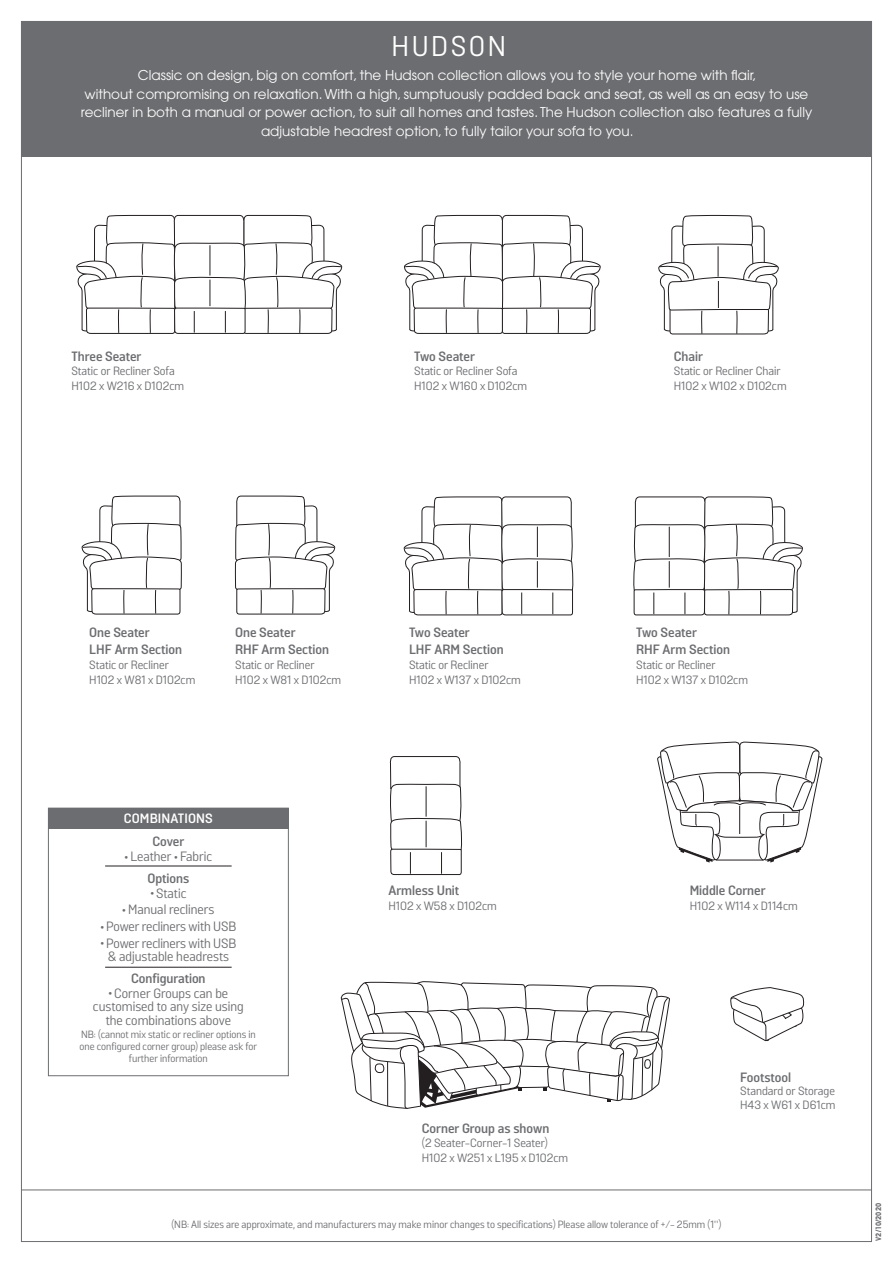
<style>
.page{position:relative;width:893px;height:1263px;background:#fff}
.page>*{position:absolute;margin:0;border:0;box-sizing:border-box;transform-origin:0 0}
.t1{font:28.5px "Argos";letter-spacing:.09em;color:#fff}
.t2{font:13.5px/18.8px "Avant Garde";color:#fff;text-align:center}
.t3{font:700 13.5px/16.5px "Argos";color:#6c6d70}
.t4{font:13.5px/13.5px "Argos";color:#6c6d70;text-align:center}
.t5{font:700 13.5px "Argos";letter-spacing:.01em;color:#fff}
.t6{font:12px/15px "Argos";color:#6c6d70}
.t7{font:10.5px/12px "Argos";color:#6c6d70;text-align:center}
.t8{font:700 condensed 7.5px "Avant Garde";color:#6c6d70}
.s1{font-family:"VAG Rounded";font-weight:900;font-size:7.5px}
.s2{font-weight:700}
</style>
<div class="page">
<hr style="left:21px;top:1190px;width:851px;height:1px;background:#6c6d70">
<div style="left:21px;top:21px;width:851px;height:135px;background:#6c6d70"></div>
<svg style="left:404px;top:215px;width:197px;height:119px"></svg>
<svg style="left:658px;top:215px;width:121px;height:119px"></svg>
<svg style="left:76px;top:215px;width:266px;height:119px"></svg>
<svg style="left:657px;top:742px;width:166px;height:121px"></svg>
<svg style="left:730px;top:987px;width:75px;height:54px"></svg>
<svg style="left:82px;top:496px;width:100px;height:118px"></svg>
<svg style="left:235px;top:496px;width:100px;height:118px"></svg>
<svg style="left:404px;top:496px;width:169px;height:119px"></svg>
<hr style="left:537px;top:527px;width:1px;height:30px;background:#231f20">
<svg style="left:633px;top:496px;width:170px;height:119px"></svg>
<hr style="left:669px;top:527px;width:1px;height:30px;background:#231f20">
<svg style="left:389px;top:756px;width:73px;height:119px"></svg>
<hr style="left:426px;top:786px;width:1px;height:31px;background:#231f20">
<svg style="left:341px;top:981px;width:329px;height:128px"></svg>
<div style="left:48px;top:808px;width:240px;height:268px;border:1px solid #6c6d70"></div>
<div style="left:48px;top:808px;width:240px;height:21px;background:#6c6d70"></div>
<hr style="left:105px;top:866px;width:127px;height:1px;background:#231f20">
<hr style="left:105px;top:967px;width:127px;height:1px;background:#231f20">
<h1 class="t1" style="left:391px;top:30px;width:116px">HUDSON</h1>
<p class="t2" style="left:81px;top:66px;width:733px">Classic on design, big on comfort, the Hudson collection allows you to style your home with flair,<br>without compromising on relaxation. With a high, sumptuously padded back and seat, as well as an easy to use recliner in both a manual or power action, to suit all homes and tastes. The Hudson collection also features a fully adjustable headrest option, to fully tailor your sofa to you.</p>
<p class="t3" style="left:71px;top:348px;width:72px">Three Seater</p>
<p class="t6" style="left:71px;top:363px;width:114px">Static or Recliner Sofa<br>H102 x W216 x D102cm</p>
<p class="t3" style="left:414px;top:348px;width:62px">Two Seater</p>
<p class="t6" style="left:414px;top:363px;width:115px">Static or Recliner Sofa<br>H102 x W160 x D102cm</p>
<p class="t3" style="left:674px;top:348px;width:31px">Chair</p>
<p class="t6" style="left:674px;top:363px;width:114px">Static or Recliner Chair<br>H102 x W102 x D102cm</p>
<p class="t3" style="left:89px;top:624px;width:94px">One Seater<br>LHF Arm Section</p>
<p class="t6" style="left:89px;top:657px;width:108px">Static or Recliner<br>H102 x W81 x D102cm</p>
<p class="t3" style="left:235px;top:624px;width:95px">One Seater<br>RHF Arm Section</p>
<p class="t6" style="left:235px;top:657px;width:108px">Static or Recliner<br>H102 x W81 x D102cm</p>
<p class="t3" style="left:409px;top:624px;width:96px">Two Seater<br>LHF ARM Section</p>
<p class="t6" style="left:409px;top:657px;width:113px">Static or Recliner<br>H102 x W137 x D102cm</p>
<p class="t3" style="left:636px;top:624px;width:95px">Two Seater<br>RHF Arm Section</p>
<p class="t6" style="left:636px;top:657px;width:113px">Static or Recliner<br>H102 x W137 x D102cm</p>
<p class="t5" style="left:124px;top:810px;width:91px">COMBINATIONS</p>
<p class="t3" style="left:152px;top:833px;width:33px">Cover</p>
<p class="t4" style="left:125px;top:846px;width:89px;line-height:21.5px"><span class="s1">•</span> Leather <span class="s1">•</span> Fabric<br><span class="s2">Options</span></p>
<p class="t4" style="left:150px;top:886px;width:38px"><span class="s1">•</span> Static</p>
<p class="t4" style="left:122px;top:903px;width:94px"><span class="s1">•</span> Manual recliners</p>
<p class="t4" style="left:101px;top:919px;width:137px"><span class="s1">•</span> Power recliners with USB</p>
<p class="t4" style="left:101px;top:936px;width:137px"><span class="s1">•</span> Power recliners with USB &amp; adjustable headrests</p>
<p class="t3" style="left:131px;top:970px;width:76px">Configuration</p>
<p class="t4" style="left:93px;top:986px;width:152px"><span class="s1">•</span> Corner Groups can be customised to any size using the combinations above</p>
<p class="t7" style="left:80px;top:1028px;width:179px">NB: (cannot mix static or recliner options in one configured corner group) please ask for further information</p>
<p class="t3" style="left:388px;top:881px;width:72px">Armless Unit</p>
<p class="t6" style="left:388px;top:898px;width:110px">H102 x W58 x D102cm</p>
<p class="t3" style="left:422px;top:1120px;width:129px">Corner Group as shown</p>
<p class="t6" style="left:422px;top:1135px;width:148px">(2 Seater-Corner-1 Seater)<br>H102 x W251 x L195 x D102cm</p>
<p class="t3" style="left:690px;top:881px;width:77px">Middle Corner</p>
<p class="t6" style="left:690px;top:898px;width:110px">H102 x W114 x D114cm</p>
<p class="t3" style="left:740px;top:1069px;width:52px">Footstool</p>
<p class="t6" style="left:740px;top:1084px;width:97px;line-height:13.5px">Standard or Storage<br>H43 x W61 x D61cm</p>
<p class="t7" style="left:171px;top:1218px;width:551px">(NB: All sizes are approximate, and manufacturers may make minor changes to specifications) Please allow tolerance of +/- 25mm (1”)</p>
<p class="t8" style="left:873px;top:1241px;width:39px;rotate:-90deg">V2/10/2020</p>
</div>
